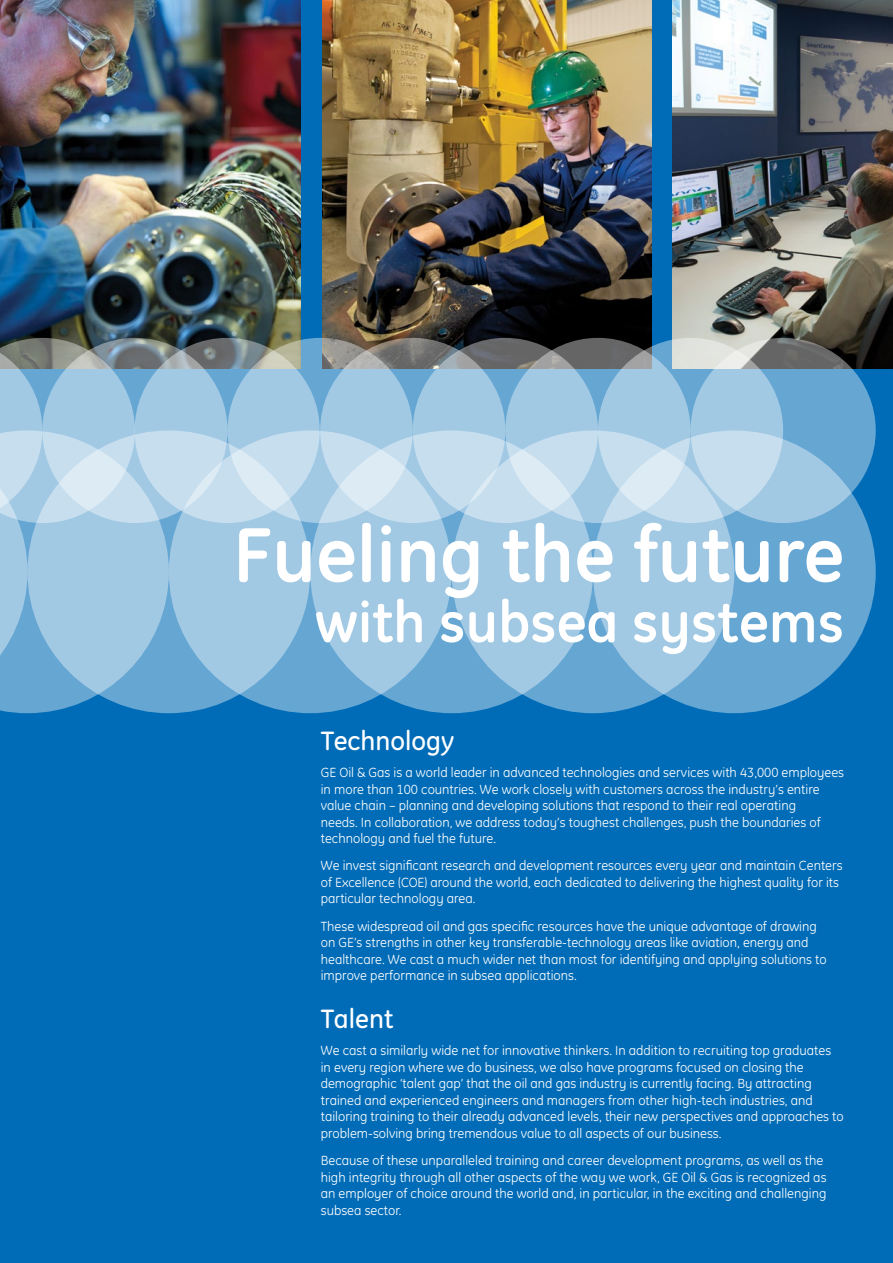
<style>
.page{position:relative;width:893px;height:1263px;background:#006cb7}
.page>*{position:absolute;margin:0;border:0;box-sizing:border-box;transform-origin:0 0}
.t1{font:700 78.3px "GE Inspira";color:#fff}
.t2{font:700 57.75px "GE Inspira";color:#fff}
.t3{font:500 27px "GE Inspira";color:#fff}
.t4{font:13.5px/16.5px "GE Inspira";color:#fff}
</style>
<div class="page">
<img style="left:322px;top:0;width:329px;height:350px">
<img style="left:0;top:0;width:301px;height:350px">
<img style="left:673px;top:0;width:220px;height:368px">
<div style="left:28px;top:430px;width:282px;height:283px;background:#65a6d3;border-radius:50%"></div>
<svg style="left:169px;top:430px;width:283px;height:283px;background:#91bfdf"></svg>
<svg style="left:135px;top:517px;width:34px;height:196px;fill:#a1c9e4"></svg>
<svg style="left:310px;top:430px;width:283px;height:283px;background:#90bfdf"></svg>
<svg style="left:452px;top:430px;width:282px;height:283px;background:#90bfdf"></svg>
<svg style="left:593px;top:430px;width:283px;height:283px;background:#7db4da"></svg>
<svg style="left:320px;top:338px;width:185px;height:185px;background:#96aebd"></svg>
<svg style="left:228px;top:338px;width:185px;height:185px;background:#abcade"></svg>
<svg style="left:0;top:338px;width:135px;height:375px;background:#91bbd8"></svg>
<svg style="left:505px;top:338px;width:185px;height:185px;background:#8aa5b7"></svg>
<svg style="left:598px;top:338px;width:185px;height:185px;background:#b4d2e5"></svg>
<svg style="left:413px;top:338px;width:185px;height:185px;background:#adc9dd"></svg>
<svg style="left:42px;top:338px;width:186px;height:185px;background:#abc8db"></svg>
<svg style="left:135px;top:338px;width:185px;height:185px;background:#afccdf"></svg>
<svg style="left:690px;top:338px;width:186px;height:185px;background:#91bad5"></svg>
<h1 class="t1" style="left:233px;top:504px;width:613px">Fueling the future</h1>
<h2 class="t2" style="left:315px;top:585px;width:531px">with subsea systems</h2>
<h3 class="t3" style="left:321px;top:725px;width:135px">Technology</h3>
<p class="t4" style="left:321px;top:764px;width:525px">GE Oil &amp; Gas is a world leader in advanced technologies and services with 43,000 employees in more than 100 countries. We work closely with customers across the industry’s entire value chain – planning and developing solutions that respond to their real operating<br>needs. In collaboration, we address today’s toughest challenges, push the boundaries of technology and fuel the future.</p>
<p class="t4" style="left:321px;top:857px;width:523px">We invest significant research and development resources every year and maintain Centers of Excellence (COE) around the world, each dedicated to delivering the highest quality for its particular technology area.</p>
<p class="t4" style="left:321px;top:918px;width:507px">These widespread oil and gas specific resources have the unique advantage of drawing on GE’s strengths in other key transferable-technology areas like aviation, energy and healthcare. We cast a much wider net than most for identifying and applying solutions to improve performance in subsea applications.</p>
<h3 class="t3" style="left:321px;top:1003px;width:74px">Talent</h3>
<p class="t4" style="left:321px;top:1042px;width:524px">We cast a similarly wide net for innovative thinkers. In addition to recruiting top graduates in every region where we do business, we also have programs focused on closing the demographic ‘talent gap’ that the oil and gas industry is currently facing. By attracting trained and experienced engineers and managers from other high-tech industries, and tailoring training to their already advanced levels, their new perspectives and approaches to problem-solving bring tremendous value to all aspects of our business.</p>
<p class="t4" style="left:321px;top:1152px;width:507px">Because of these unparalleled training and career development programs, as well as the high integrity through all other aspects of the way we work, GE Oil &amp; Gas is recognized as an employer of choice around the world and, in particular, in the exciting and challenging subsea sector.</p>
</div>
